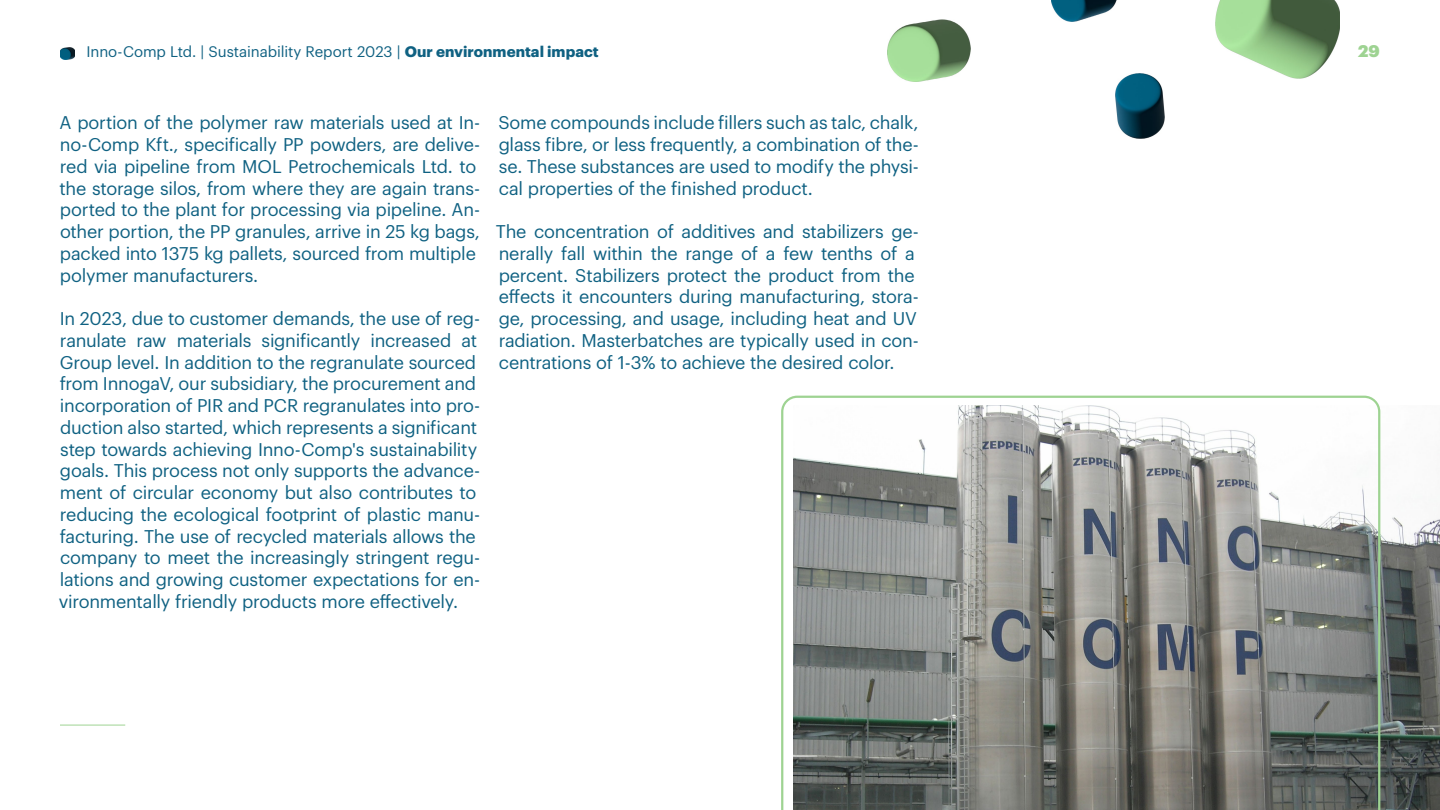
<style>
.page{position:relative;width:1440px;height:810px;background:#fff}
.page>*{position:absolute;margin:0;border:0;box-sizing:border-box;transform-origin:0 0}
.t1{font:18px/21.8px "Graphik";letter-spacing:-.015em;color:#0f6182}
.t2{font:900 16.5px "Graphik";color:#9ed392}
.t3{font:15px "Graphik";letter-spacing:-.005em;color:#0f6182}
.s1{font-weight:700}
</style>
<div class="page">
<img style="left:60px;top:47px;width:15px;height:13px">
<hr style="left:60px;top:725px;width:65px;height:1px;background:#9ed392">
<img style="left:1380px;top:409px;width:60px;height:401px">
<svg style="left:781px;top:396px;width:599px;height:414px"></svg>
<img style="left:1051px;top:0;width:66px;height:21px">
<img style="left:888px;top:19px;width:82px;height:62px">
<img style="left:1216px;top:0;width:123px;height:78px">
<img style="left:1115px;top:74px;width:50px;height:65px">
<p class="t3" style="left:86px;top:41px;width:514px">Inno-Comp Ltd. | Sustainability Report 2023 | <span class="s1">Our environmental impact</span></p>
<p class="t1" style="left:59px;top:111px;width:422px">A portion of the polymer raw materials used at In&shy;no-Comp Kft., specifically PP powders, are delive&shy;red via pipeline from MOL Petrochemicals Ltd. to the storage silos, from where they are again trans&shy;ported to the plant for processing via pipeline. An&shy;other portion, the PP granules, arrive in 25 kg bags, packed into 1375 kg pallets, sourced from multiple polymer manufacturers.</p>
<p class="t1" style="left:59px;top:306px;width:423px">In 2023, due to customer demands, the use of reg&shy;ranulate raw materials significantly increased at Group level. In addition to the regranulate sourced from InnogaV, our subsidiary, the procurement and incorporation of PIR and PCR regranulates into pro&shy;duction also started, which represents a significant step towards achieving Inno-Comp's sustainability goals. This process not only supports the advance&shy;ment of circular economy but also contributes to reducing the ecological footprint of plastic manu&shy;facturing. The use of recycled materials allows the company to meet the increasingly stringent regu&shy;lations and growing customer expectations for en&shy;vironmentally friendly products more effectively.</p>
<p class="t1" style="left:498px;top:110px;width:422px;text-align:justify">Some compounds include fillers such as talc, chalk, glass fibre, or less frequently, a combination of the&shy;se. These substances are used to modify the physi&shy;cal properties of the finished product.</p>
<p class="t1" style="left:496px;top:219px;width:425px">The concentration of additives and stabilizers ge&shy;nerally fall within the range of a few tenths of a percent. Stabilizers protect the product from the effects it encounters during manufacturing, stora&shy;ge, processing, and usage, including heat and UV radiation. Masterbatches are typically used in con&shy;centrations of 1-3% to achieve the desired color.</p>
<p class="t2" style="left:1358px;top:38px;width:23px">29</p>
</div>
